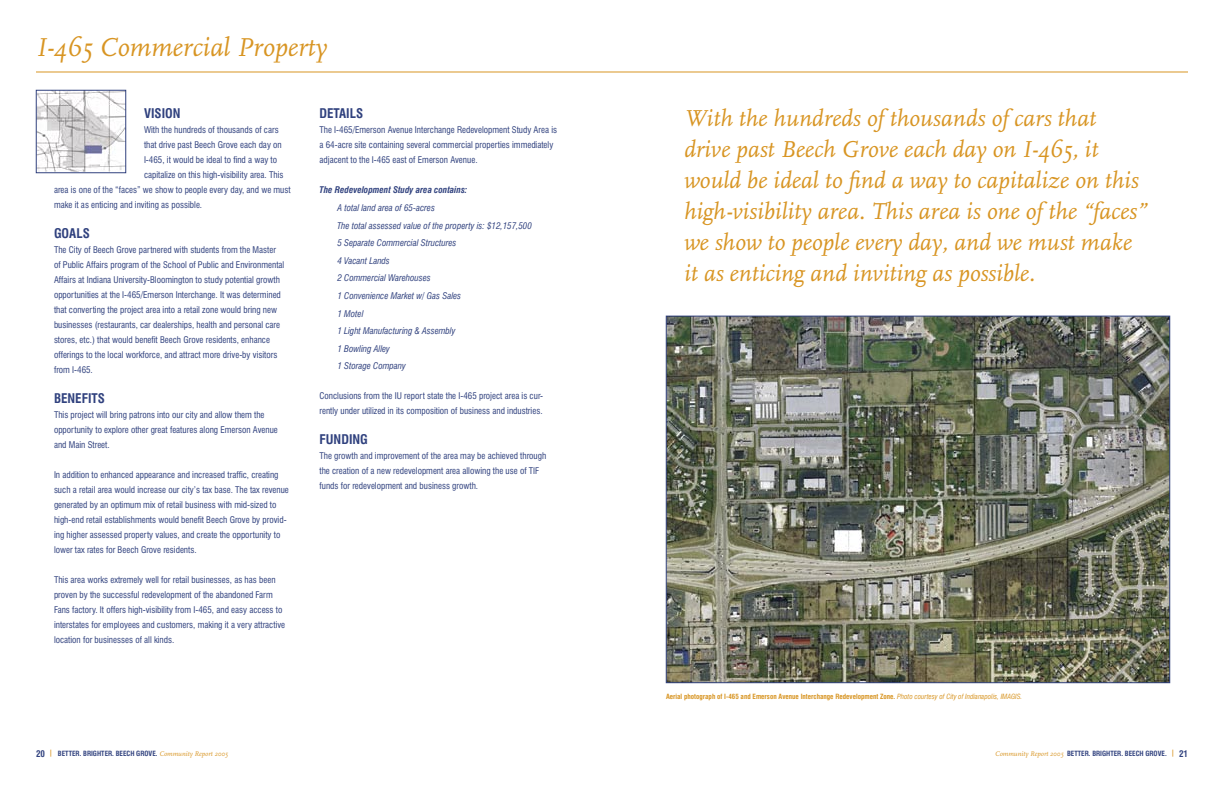
<style>
.page{position:relative;width:1224px;height:792px;background:#fff}
.page>*{position:absolute;margin:0;border:0;box-sizing:border-box;transform-origin:0 0}
.Section_Header{font:italic 27px "FF Scala";color:#d89523}
.Callout{font:italic 24px/31px "FF Scala";color:#d89523}
.Subhead{font:700 condensed 13px "Swiss 721 BT";color:#30417e}
.Body_Copy{font:condensed 9px/15px "Swiss 721 BT";color:#30417e}
.Bullet{font:italic condensed 9px "Swiss 721 BT";color:#30417e}
.Bullet_Intro{font:italic 700 condensed 9px "Swiss 721 BT";color:#30417e}
.t1{font:700 condensed 7px "Swiss 721 BT";color:#d89523}
.t2{font:700 condensed 7px "Swiss 721 BT";color:#30417e}
.s1{font-weight:400;font-style:italic}
.s2{font-size:9px}
.s3{color:#d89523}
.s4{font-family:"FF Scala";font-weight:400;font-style:italic;font-stretch:normal;color:#d89523}
</style>
<div class="page">
<hr style="left:36px;top:72px;width:576px;height:1px;background:#d89523">
<hr style="left:612px;top:72px;width:576px;height:1px;background:#d89523">
<img style="left:668px;top:318px;width:500px;height:363px">
<img style="left:38px;top:92px;width:86px;height:79px">
<div style="left:36px;top:90px;width:90px;height:83px;border:1px solid #30417e"></div>
<p class="Section_Header" style="left:36px;top:33px;width:292px">I-465 Commercial Property</p>
<p class="Subhead" style="left:144px;top:106px;width:38px">VISION</p>
<p class="Body_Copy" style="left:144px;top:123px;width:136px">With the hundreds of thousands of cars</p>
<p class="Body_Copy" style="left:144px;top:138px;width:139px">that drive past Beech Grove each day on</p>
<p class="Body_Copy" style="left:144px;top:153px;width:135px">I-465, it would be ideal to find a way to</p>
<p class="Body_Copy" style="left:144px;top:168px;width:141px">capitalize on this high-visibility area. This</p>
<p class="Body_Copy" style="left:54px;top:183px;width:238px">area is one of the “faces” we show to people every day, and we must</p>
<p class="Body_Copy" style="left:54px;top:198px;width:150px">make it as enticing and inviting as possible.</p>
<p class="Subhead" style="left:54px;top:226px;width:37px">GOALS</p>
<p class="Body_Copy" style="left:54px;top:243px;width:232px">The City of Beech Grove partnered with students from the Master of Public Affairs program of the School of Public and Environmental Affairs at Indiana University-Bloomington to study potential growth opportunities at the I-465/Emerson Interchange. It was determined that converting the project area into a retail zone would bring new businesses (restaurants, car dealerships, health and personal care stores, etc.) that would benefit Beech Grove residents, enhance offerings to the local workforce, and attract more drive-by visitors from I-465.</p>
<p class="Subhead" style="left:54px;top:391px;width:52px">BENEFITS</p>
<p class="Body_Copy" style="left:54px;top:408px;width:225px">This project will bring patrons into our city and allow them the opportunity to explore other great features along Emerson Avenue and Main Street.</p>
<p class="Body_Copy" style="left:54px;top:468px;width:236px">In addition to enhanced appearance and increased traffic, creating such a retail area would increase our city’s tax base. The tax revenue generated by an optimum mix of retail business with mid-sized to high-end retail establishments would benefit Beech Grove by provid&shy;ing higher assessed property values, and create the opportunity to lower tax rates for Beech Grove residents.</p>
<p class="Body_Copy" style="left:54px;top:573px;width:233px">This area works extremely well for retail businesses, as has been proven by the successful redevelopment of the abandoned Farm Fans factory. It offers high-visibility from I-465, and easy access to interstates for employees and customers, making it a very attractive location for businesses of all kinds.</p>
<p class="Subhead" style="left:320px;top:106px;width:45px">DETAILS</p>
<p class="Body_Copy" style="left:320px;top:123px;width:239px">The I-465/Emerson Avenue Interchange Redevelopment Study Area is a 64-acre site containing several commercial properties immediately adjacent to the I-465 east of Emerson Avenue.</p>
<p class="Bullet_Intro" style="left:320px;top:185px;width:149px">The Redevelopment Study area contains:</p>
<p class="Bullet" style="left:338px;top:202px;width:99px">A total land area of 65-acres</p>
<p class="Bullet" style="left:338px;top:220px;width:196px">The total assessed value of the property is: $12,157,500</p>
<p class="Bullet" style="left:338px;top:238px;width:121px">5 Separate Commercial Structures</p>
<p class="Bullet" style="left:338px;top:255px;width:54px">4 Vacant Lands</p>
<p class="Bullet" style="left:338px;top:273px;width:95px">2 Commercial Warehouses</p>
<p class="Bullet" style="left:338px;top:290px;width:125px">1 Convenience Market w/ Gas Sales</p>
<p class="Bullet" style="left:338px;top:308px;width:28px">1 Motel</p>
<p class="Bullet" style="left:338px;top:326px;width:119px">1 Light Manufacturing &amp; Assembly</p>
<p class="Bullet" style="left:338px;top:343px;width:54px">1 Bowling Alley</p>
<p class="Bullet" style="left:338px;top:361px;width:70px">1 Storage Company</p>
<p class="Body_Copy" style="left:320px;top:389px;width:225px">Conclusions from the IU report state the I-465 project area is cur&shy;rently under utilized in its composition of business and industries.</p>
<p class="Subhead" style="left:320px;top:432px;width:50px">FUNDING</p>
<p class="Body_Copy" style="left:320px;top:449px;width:228px">The growth and improvement of the area may be achieved through the creation of a new redevelopment area allowing the use of TIF funds for redevelopment and business growth.</p>
<p class="Callout" style="left:684px;top:103px;width:464px">With the hundreds of thousands of cars that drive past Beech Grove each day on I-465, it would be ideal to find a way to capitalize on this high-visibility area. This area is one of the “faces” we show to people every day, and we must make it as enticing and inviting as possible.</p>
<p class="t1" style="left:666px;top:692px;width:358px">Aerial photograph of I-465 and Emerson Avenue Interchange Redevelopment Zone. <span class="s1">Photo courtesy of City of Indianapolis, IMAGIS.</span></p>
<p class="t2" style="left:36px;top:749px;width:193px"><span class="s2">20</span> <span class="s3">|</span> BETTER. BRIGHTER. BEECH GROVE. <span class="s4">Community Report 2005</span></p>
<p class="t2" style="left:995px;top:749px;width:194px"><span class="s4">Community Report 2005</span> BETTER. BRIGHTER. BEECH GROVE. <span class="s3">|</span> <span class="s2">21</span></p>
</div>
